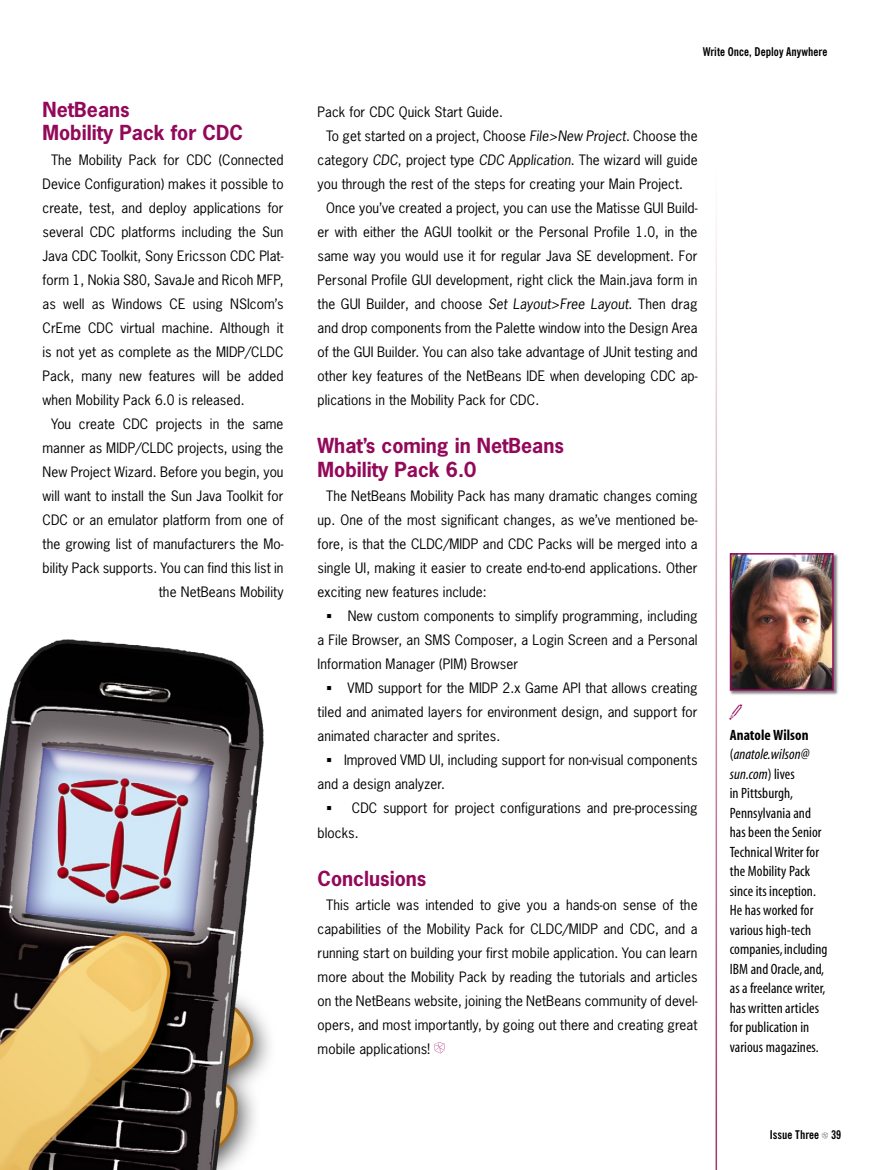
<style>
.page{position:relative;width:872px;height:1170px;background:#fff}
.page>*{position:absolute;margin:0;border:0;box-sizing:border-box;transform-origin:0 0}
.t1{font:700 19.5px/23.4px "News Gothic";color:#93095a}
.t2{font:condensed 15px/19.5px "Myriad";letter-spacing:.005em;color:#000}
.t3{font:13.5px/24px "News Gothic";letter-spacing:.005em;color:#000;text-align:justify}
.t4{font:700 condensed 12px "News Gothic BT";letter-spacing:.005em;color:#000}
.s1{font-style:italic}
.s2{font-weight:700}
</style>
<div class="page">
<img style="left:0;top:639px;width:270px;height:530px">
<div style="left:729px;top:552px;width:110px;height:144px;background:#000;opacity:.5"></div>
<img style="left:733px;top:556px;width:97px;height:131px">
<div style="left:730px;top:553px;width:103px;height:137px;border:2px solid #93095a"></div>
<svg style="left:434px;top:1042px;width:10px;height:11px"></svg>
<h1 class="t1" style="left:43px;top:98px;width:202px">NetBeans<br>Mobility Pack for CDC</h1>
<p class="t3" style="left:43px;top:148px;width:242px;text-indent:9px">The Mobility Pack for CDC (Connected Device Configuration) makes it possible to create, test, and deploy applications for several CDC platforms including the Sun Java CDC Toolkit, Sony Ericsson CDC Plat&shy;form 1, Nokia S80, SavaJe and Ricoh MFP, as well as Windows CE using NSIcom’s CrEme CDC virtual machine. Although it is not yet as complete as the MIDP/CLDC Pack, many new features will be added when Mobility Pack 6.0 is released.</p>
<p class="t3" style="left:43px;top:412px;width:242px;text-align:right">You create CDC projects in the same manner as MIDP/CLDC projects, using the New Project Wizard. Before you begin, you will want to install the Sun Java Toolkit for CDC or an emulator platform from one of the growing list of manufacturers the Mo&shy;bility Pack supports. You can find this list in the NetBeans Mobility</p>
<p class="t4" style="left:702px;top:44px;width:126px">Write Once, Deploy Anywhere</p>
<p class="t3" style="left:317px;top:100px;width:187px">Pack for CDC Quick Start Guide.</p>
<p class="t3" style="left:326px;top:124px;width:373px">To get started on a project, Choose <span class="s1">File&gt;New Project</span>. Choose the</p>
<p class="t3" style="left:317px;top:148px;width:381px">category <span class="s1">CDC</span>, project type <span class="s1">CDC Application</span>. The wizard will guide</p>
<p class="t3" style="left:317px;top:172px;width:367px">you through the rest of the steps for creating your Main Project.</p>
<p class="t3" style="left:326px;top:196px;width:373px">Once you’ve created a project, you can use the Matisse GUI Build-</p>
<p class="t3" style="left:317px;top:220px;width:381px">er with either the AGUI toolkit or the Personal Profile 1.0, in the</p>
<p class="t3" style="left:317px;top:244px;width:381px">same way you would use it for regular Java SE development. For</p>
<p class="t3" style="left:317px;top:268px;width:381px">Personal Profile GUI development, right click the Main.java form in</p>
<p class="t3" style="left:317px;top:292px;width:381px">the GUI Builder, and choose <span class="s1">Set Layout&gt;Free Layout</span>. Then drag</p>
<p class="t3" style="left:317px;top:316px;width:381px">and drop components from the Palette window into the Design Area</p>
<p class="t3" style="left:317px;top:340px;width:381px">of the GUI Builder. You can also take advantage of JUnit testing and</p>
<p class="t3" style="left:317px;top:364px;width:381px">other key features of the NetBeans IDE when developing CDC ap-</p>
<p class="t3" style="left:317px;top:388px;width:223px">plications in the Mobility Pack for CDC.</p>
<h1 class="t1" style="left:317px;top:434px;width:248px">What’s coming in NetBeans<br>Mobility Pack 6.0</h1>
<p class="t3" style="left:317px;top:484px;width:381px;text-indent:9px">The NetBeans Mobility Pack has many dramatic changes coming up. One of the most significant changes, as we’ve mentioned be&shy;fore, is that the CLDC/MIDP and CDC Packs will be merged into a single UI, making it easier to create end-to-end applications. Other exciting new features include:</p>
<p class="t3" style="left:317px;top:604px;width:381px;text-indent:9px">▪ New custom components to simplify programming, including a File Browser, an SMS Composer, a Login Screen and a Personal Information Manager (PIM) Browser</p>
<p class="t3" style="left:317px;top:676px;width:381px;text-indent:9px">▪ VMD support for the MIDP 2.x Game API that allows creating tiled and animated layers for environment design, and support for animated character and sprites.</p>
<p class="t3" style="left:317px;top:748px;width:381px;text-indent:9px">▪ Improved VMD UI, including support for non-visual components and a design analyzer.</p>
<p class="t3" style="left:317px;top:796px;width:381px;text-indent:9px">▪ CDC support for project configurations and pre-processing blocks.</p>
<h1 class="t1" style="left:317px;top:866px;width:110px">Conclusions</h1>
<p class="t3" style="left:317px;top:892px;width:381px;text-indent:9px">This article was intended to give you a hands-on sense of the capabilities of the Mobility Pack for CLDC/MIDP and CDC, and a running start on building your first mobile application. You can learn more about the Mobility Pack by reading the tutorials and articles on the NetBeans website, joining the NetBeans community of devel&shy;opers, and most importantly, by going out there and creating great mobile applications!</p>
<p class="t2" style="left:730px;top:725px;width:99px"><span class="s2">Anatole Wilson </span>(<span class="s1">anatole.wilson@ sun.com</span>) lives<br>in Pittsburgh,<br>Pennsylvania and has been the Senior<br>Technical Writer for the Mobility Pack since its inception.<br>He has worked for various high-tech companies, including<br>IBM and Oracle, and, as a freelance writer, has written articles for publication in various magazines.</p>
<p class="t4" style="left:769px;top:1126px;width:67px">Issue Three 39</p>
</div>
